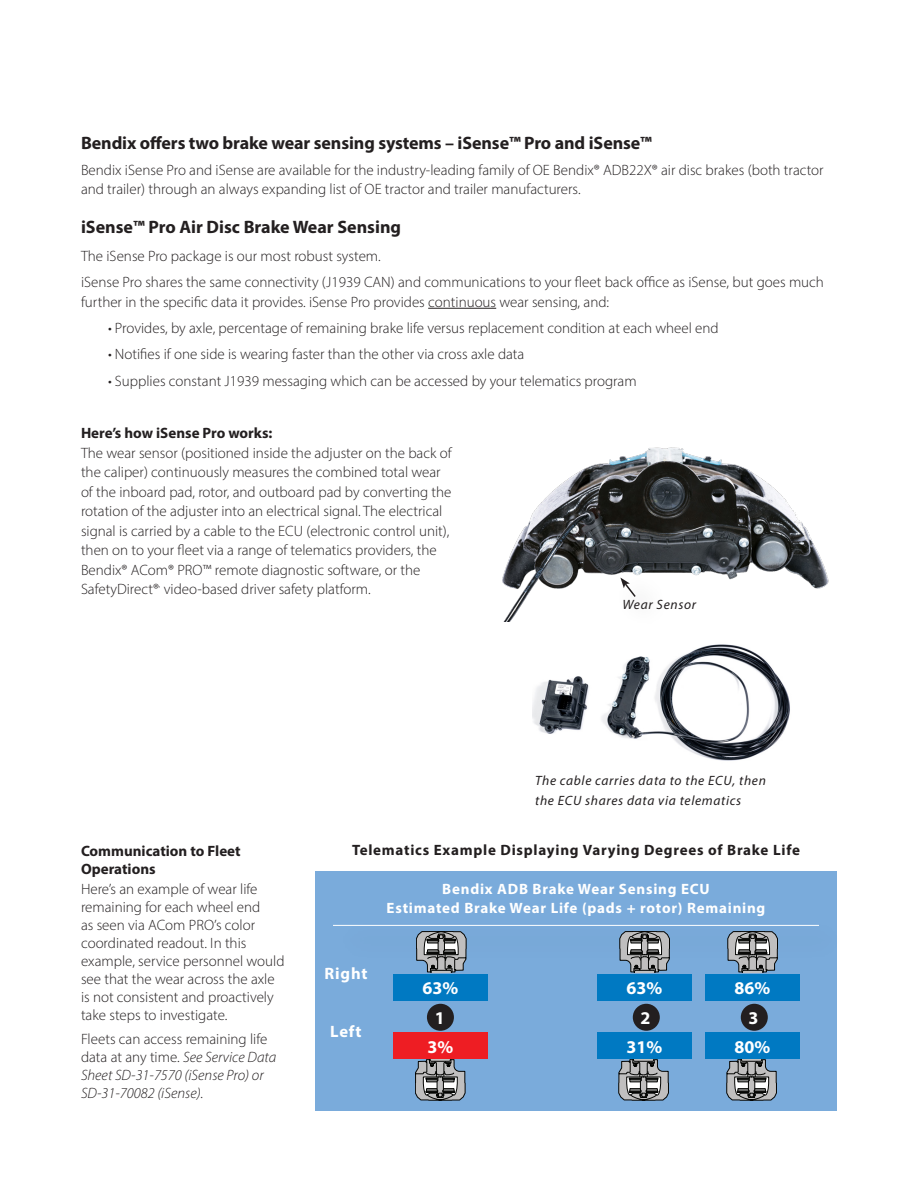
<style>
.page{position:relative;width:918px;height:1188px;background:#fff}
.page>*{position:absolute;margin:0;border:0;box-sizing:border-box;transform-origin:0 0}
.t1{font:700 18px "Myriad Pro";letter-spacing:-.005em;color:#231f20}
.t2{font:700 18px "Myriad Pro";color:#fff}
.Headline_fliesstext{font:700 16.5px "Myriad Pro";letter-spacing:.05em;color:#fff}
.t3{font:300 15px/19.5px "Myriad Pro";color:#231f20}
.t4{font:italic 300 15px/18px "Myriad Pro";color:#231f20}
.Headline_fliesstext-2{font:700 15px "Myriad Pro";letter-spacing:.05em;color:#fff}
.Headline_fliesstext-3{font:700 15px "Myriad Pro";letter-spacing:.05em;color:#231f20}
.Headline_fliesstext-4{font:700 15px/18px "Myriad Pro";color:#231f20}
.Headline_fliesstext-5{font:italic 13.5px/19.5px "Myriad Pro";letter-spacing:.05em;color:#231f20}
.s1{font-weight:700}
.s2{font-style:normal}
</style>
<div class="page">
<div style="left:315px;top:871px;width:522px;height:240px;background:#7aabdb"></div>
<hr style="left:428px;top:308px;width:68px;height:1px;background:#231f20">
<img style="left:502px;top:447px;width:327px;height:175px">
<img style="left:533px;top:644px;width:257px;height:117px">
<div style="left:393px;top:974px;width:95px;height:27px;background:#0079c2"></div>
<div style="left:597px;top:974px;width:95px;height:27px;background:#0079c2"></div>
<div style="left:597px;top:1032px;width:95px;height:27px;background:#0079c2"></div>
<div style="left:705px;top:974px;width:95px;height:27px;background:#0079c2"></div>
<div style="left:705px;top:1032px;width:95px;height:27px;background:#0079c2"></div>
<div style="left:393px;top:1032px;width:95px;height:27px;background:#ee1d23"></div>
<div style="left:427px;top:1004px;width:27px;height:27px;background:#231f20;border-radius:50%"></div>
<div style="left:633px;top:1004px;width:27px;height:27px;background:#231f20;border-radius:50%"></div>
<div style="left:741px;top:1004px;width:27px;height:27px;background:#231f20;border-radius:50%"></div>
<div style="left:332px;top:917px;width:519px;height:47px;background:#231f20;opacity:.5"></div>
<hr style="left:333px;top:925px;width:486px;height:1px;background:#fff">
<div style="left:614px;top:572px;width:56px;height:59px;background:#fefefe"></div>
<svg style="left:620px;top:578px;width:16px;height:19px"></svg>
<svg style="left:416px;top:931px;width:50px;height:41px"></svg>
<svg style="left:620px;top:931px;width:50px;height:41px"></svg>
<svg style="left:728px;top:931px;width:50px;height:41px"></svg>
<svg style="left:415px;top:1059px;width:50px;height:41px"></svg>
<svg style="left:619px;top:1059px;width:50px;height:41px"></svg>
<svg style="left:727px;top:1059px;width:50px;height:41px"></svg>
<p class="t1" style="left:81px;top:131px;width:572px">Bendix offers two brake wear sensing systems – iSense™ Pro and iSense™</p>
<p class="t3" style="left:81px;top:160px;width:744px">Bendix iSense Pro and iSense are available for the industry-leading family of OE Bendix® ADB22X® air disc brakes (both tractor and trailer) through an always expanding list of OE tractor and trailer manufacturers.</p>
<p class="t1" style="left:81px;top:215px;width:322px">iSense™ Pro Air Disc Brake Wear Sensing</p>
<p class="t3" style="left:81px;top:246px;width:301px">The iSense Pro package is our most robust system.</p>
<p class="t3" style="left:81px;top:272px;width:744px">iSense Pro shares the same connectivity (J1939 CAN) and communications to your fleet back office as iSense, but goes much further in the specific data it provides. iSense Pro provides continuous wear sensing, and:</p>
<p class="t3" style="left:108px;top:318px;width:612px">• Provides, by axle, percentage of remaining brake life versus replacement condition at each wheel end</p>
<p class="t3" style="left:108px;top:344px;width:418px">• Notifies if one side is wearing faster than the other via cross axle data</p>
<p class="t3" style="left:108px;top:371px;width:530px">• Supplies constant J1939 messaging which can be accessed by your telematics program</p>
<p class="t3" style="left:81px;top:423px;width:372px"><span class="s1">Here’s how iSense Pro works:<br></span>The wear sensor (positioned inside the adjuster on the back of the caliper) continuously measures the combined total wear of the inboard pad, rotor, and outboard pad by converting the rotation of the adjuster into an electrical signal. The electrical signal is carried by a cable to the ECU (electronic control unit), then on to your fleet via a range of telematics providers, the Bendix® ACom® PRO™ remote diagnostic software, or the SafetyDirect®. video-based driver safety platform.</p>
<p class="Headline_fliesstext-5" style="left:623px;top:595px;width:75px">Wear Sensor</p>
<p class="Headline_fliesstext-4" style="left:81px;top:841px;width:161px">Communication to Fleet<br>Operations</p>
<p class="t3" style="left:81px;top:880px;width:205px;line-height:18px">Here’s an example of wear life remaining for each wheel end<br>as seen via ACom PRO’s color coordinated readout. In this example, service personnel would see that the wear across the axle is not consistent and proactively take steps to investigate.</p>
<p class="t4" style="left:81px;top:1030px;width:197px"><span class="s2">Fleets can access remaining life data at any time.</span> See Service Data<br>Sheet SD-31-7570 (iSense Pro) or<br>SD-31-70082 (iSense).</p>
<p class="Headline_fliesstext-5" style="left:535px;top:771px;width:232px">The cable carries data to the ECU, then the ECU shares data via telematics</p>
<p class="Headline_fliesstext-3" style="left:352px;top:840px;width:449px">Telematics Example Displaying Varying Degrees of Brake Life</p>
<p class="Headline_fliesstext-2" style="left:442px;top:879px;width:269px">Bendix ADB Brake Wear Sensing ECU</p>
<p class="Headline_fliesstext-2" style="left:387px;top:898px;width:380px">Estimated Brake Wear Life (pads + rotor) Remaining</p>
<p class="Headline_fliesstext" style="left:324px;top:962px;width:45px">Right</p>
<p class="Headline_fliesstext" style="left:330px;top:1020px;width:33px">Left</p>
<p class="t2" style="left:423px;top:976px;width:37px">63%</p>
<p class="t2" style="left:627px;top:976px;width:37px">63%</p>
<p class="t2" style="left:735px;top:976px;width:37px">86%</p>
<p class="t2" style="left:435px;top:1006px;width:11px">1</p>
<p class="t2" style="left:641px;top:1006px;width:11px">2</p>
<p class="t2" style="left:749px;top:1006px;width:11px">3</p>
<p class="t2" style="left:428px;top:1035px;width:27px">3%</p>
<p class="t2" style="left:735px;top:1035px;width:37px">80%</p>
<p class="t2" style="left:627px;top:1035px;width:37px">31%</p>
</div>
